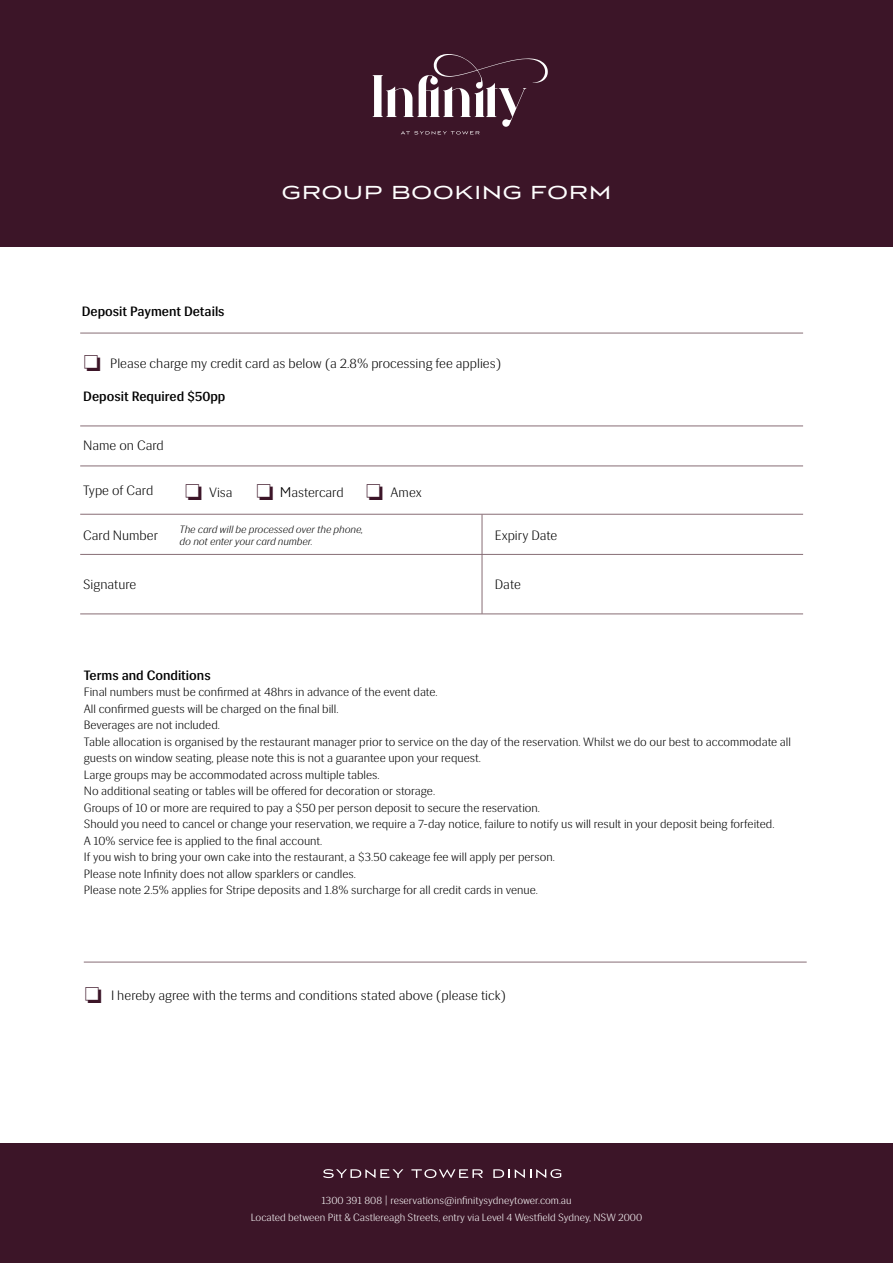
<style>
.page{position:relative;width:893px;height:1263px;background:#fff}
.page>*{position:absolute;margin:0;border:0;box-sizing:border-box;transform-origin:0 0}
.t1{font:21px "Luxury Gold";letter-spacing:.08em;color:#fff}
.t2{font:300 13.5px "Siri";color:#000}
.t3{font:500 13.5px "Siri";color:#000}
.t4{font:300 12px/16.5px "Siri";color:#000}
.t5{font:300 10.5px/16.5px "Siri";color:#fff;text-align:center}
.t6{font:italic 300 10.5px/12px "Siri";color:#000}
.s1{color:#3c1528}
.s2{font-family:"Nobel";font-weight:400}
</style>
<div class="page">
<div style="left:0;top:0;width:893px;height:247px;background:#3c1528"></div>
<hr style="left:80px;top:426px;width:723px;height:1px;background:#876d75">
<hr style="left:80px;top:466px;width:723px;height:1px;background:#876d75">
<hr style="left:80px;top:554px;width:723px;height:1px;background:#876d75">
<hr style="left:80px;top:614px;width:723px;height:1px;background:#876d75">
<hr style="left:482px;top:514px;width:1px;height:100px;background:#876d75">
<svg style="left:373px;top:54px;width:175px;height:80px"></svg>
<div style="left:0;top:1144px;width:893px;height:119px;background:#3c1528"></div>
<svg style="left:323px;top:1169px;width:80px;height:9px"></svg>
<svg style="left:411px;top:1169px;width:72px;height:9px"></svg>
<svg style="left:493px;top:1169px;width:68px;height:9px"></svg>
<hr style="left:80px;top:514px;width:723px;height:1px;background:#876d75">
<hr style="left:80px;top:333px;width:723px;height:1px;background:#876d75">
<hr style="left:84px;top:962px;width:723px;height:1px;background:#876d75">
<p class="t3" style="left:82px;top:304px;width:144px">Deposit Payment Details</p>
<h1 class="t1" style="left:282px;top:181px;width:330px">GROUP BOOKING FORM</h1>
<p class="t2" style="left:84px;top:356px;width:419px"><span class="s1">❏</span> Please charge my credit card as below (a 2.8% processing fee applies)</p>
<p class="t3" style="left:83px;top:389px;width:144px">Deposit Required $50pp</p>
<p class="t2" style="left:83px;top:438px;width:82px">Name on Card</p>
<p class="t2" style="left:83px;top:483px;width:72px">Type of Card</p>
<p class="t2" style="left:83px;top:528px;width:76px">Card Number</p>
<p class="t2" style="left:495px;top:528px;width:64px">Expiry Date</p>
<p class="t2" style="left:83px;top:577px;width:55px">Signature</p>
<p class="t2" style="left:495px;top:577px;width:28px">Date</p>
<p class="t2" style="left:185px;top:485px;width:238px"><span class="s1">❏</span> Visa <span class="s1">❏</span> <span class="s2">M</span>astercard <span class="s1">❏</span> Amex</p>
<p class="t6" style="left:180px;top:524px;width:185px">The card will be processed over the phone, do not enter your card number.</p>
<p class="t3" style="left:84px;top:667px;width:128px">Terms and Conditions</p>
<p class="t4" style="left:84px;top:684px;width:709px">Final numbers must be confirmed at 48hrs in advance of the event date.<br>All confirmed guests will be charged on the final bill.<br>Beverages are not included.<br>Table allocation is organised by the restaurant manager prior to service on the day of the reservation. Whilst we do our best to accommodate all guests on window seating, please note this is not a guarantee upon your request.<br>Large groups may be accommodated across multiple tables.<br>No additional seating or tables will be offered for decoration or storage.<br>Groups of 10 or more are required to pay a $50 per person deposit to secure the reservation.<br>Should you need to cancel or change your reservation, we require a 7-day notice, failure to notify us will result in your deposit being forfeited.<br>A 10% service fee is applied to the final account.<br>If you wish to bring your own cake into the restaurant, a $3.50 cakeage fee will apply per person.<br>Please note Infinity does not allow sparklers or candles.<br>Please note 2.5% applies for Stripe deposits and 1.8% surcharge for all credit cards in venue.</p>
<p class="t2" style="left:85px;top:988px;width:423px"><span class="s1">❏</span> I hereby agree with the terms and conditions stated above (please tick)</p>
<p class="t5" style="left:251px;top:1192px;width:393px">1300 391 808 | reservations@infinitysydneytower.com.au<br>Located between Pitt &amp; Castlereagh Streets, entry via Level 4 Westfield Sydney, NSW 2000</p>
</div>
